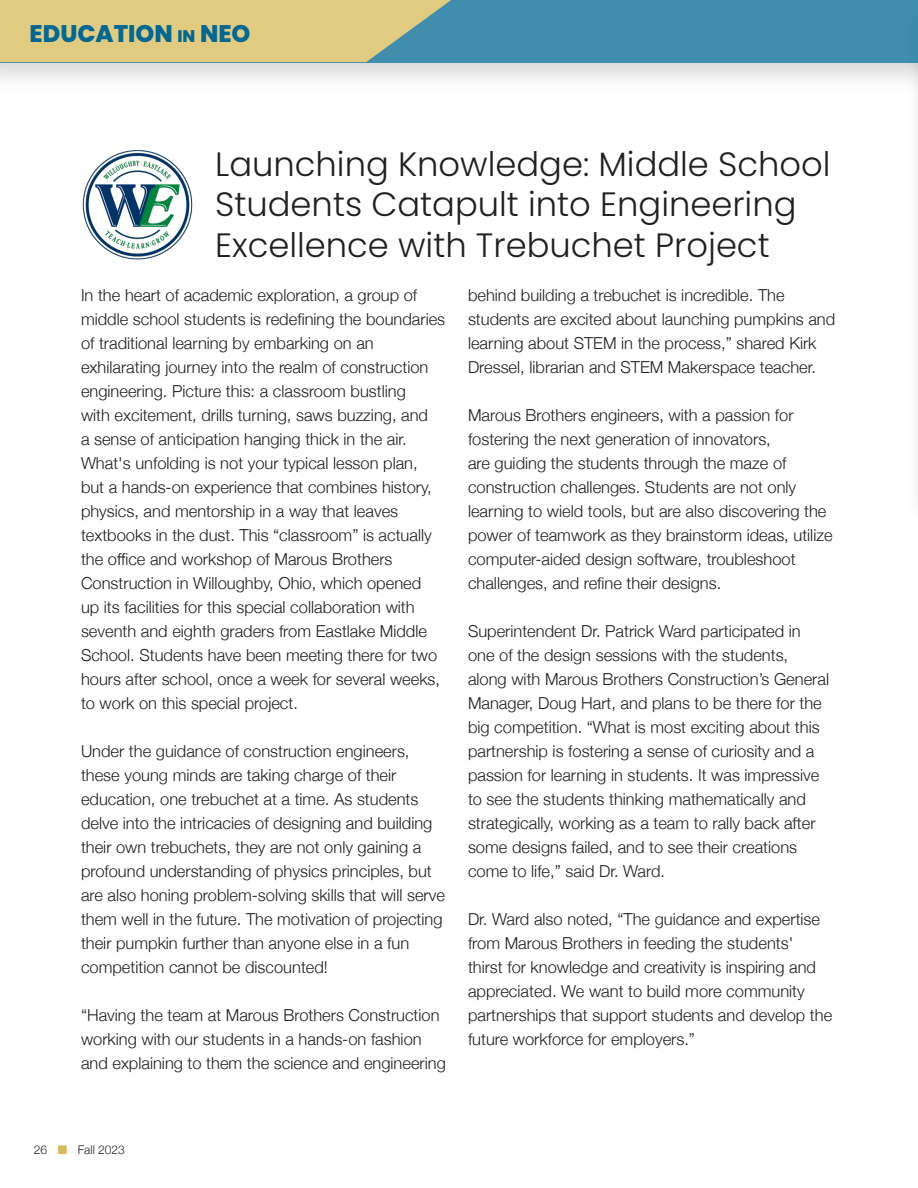
<style>
.page{position:relative;width:918px;height:1188px;background:#fff}
.page>*{position:absolute;margin:0;border:0;box-sizing:border-box;transform-origin:0 0}
.t1{font:300 33.75px/40.5px "Poppins";color:#231f20}
.t2{font:800 24px "Poppins";color:#006893}
.t3{font:300 16.5px/24px "Helvetica Neue";color:#231f20}
.t4{font:300 12px "Helvetica Neue";color:#231f20}
.s1{font-size:16.8px}
</style>
<div class="page">
<div style="left:905px;top:0;width:13px;height:535px;background:#fbfbfb"></div>
<hr style="left:917px;top:0;width:1px;height:503px;background:#d7ba57">
<div style="left:0;top:0;width:918px;height:94px;background:#231f20;opacity:.27"></div>
<div style="left:0;top:0;width:918px;height:62px;background:#408dae"></div>
<svg style="left:0;top:0;width:451px;height:62px;background:#d1c585"></svg>
<img style="left:82px;top:150px;width:111px;height:110px">
<p class="t2" style="left:30px;top:20px;width:222px">EDUCATION <span class="s1">in</span> NEO</p>
<p class="t1" style="left:215px;top:144px;width:617px">Launching Knowledge: Middle School<br>Students Catapult into Engineering<br>Excellence with Trebuchet Project</p>
<p class="t3" style="left:81px;top:282px;width:366px">In the heart of academic exploration, a group of middle school students is redefining the boundaries of traditional learning by embarking on an exhilarating journey into the realm of construction engineering. Picture this: a classroom bustling<br>with excitement, drills turning, saws buzzing, and<br>a sense of anticipation hanging thick in the air.<br>What's unfolding is not your typical lesson plan,<br>but a hands-on experience that combines history, physics, and mentorship in a way that leaves textbooks in the dust. This “classroom” is actually the office and workshop of Marous Brothers Construction in Willoughby, Ohio, which opened<br>up its facilities for this special collaboration with seventh and eighth graders from Eastlake Middle School. Students have been meeting there for two hours after school, once a week for several weeks, to work on this special project.</p>
<p class="t3" style="left:81px;top:738px;width:365px">Under the guidance of construction engineers, these young minds are taking charge of their education, one trebuchet at a time. As students delve into the intricacies of designing and building their own trebuchets, they are not only gaining a profound understanding of physics principles, but are also honing problem-solving skills that will serve them well in the future. The motivation of projecting their pumpkin further than anyone else in a fun competition cannot be discounted!</p>
<p class="t3" style="left:81px;top:1002px;width:366px">“Having the team at Marous Brothers Construction working with our students in a hands-on fashion and explaining to them the science and engineering</p>
<p class="t3" style="left:468px;top:282px;width:369px">behind building a trebuchet is incredible. The students are excited about launching pumpkins and learning about STEM in the process,” shared Kirk Dressel, librarian and STEM Makerspace teacher.</p>
<p class="t3" style="left:468px;top:402px;width:366px">Marous Brothers engineers, with a passion for fostering the next generation of innovators,<br>are guiding the students through the maze of construction challenges. Students are not only learning to wield tools, but are also discovering the power of teamwork as they brainstorm ideas, utilize computer-aided design software, troubleshoot challenges, and refine their designs.</p>
<p class="t3" style="left:468px;top:618px;width:363px">Superintendent Dr. Patrick Ward participated in one of the design sessions with the students, along with Marous Brothers Construction’s General Manager, Doug Hart, and plans to be there for the big competition. “What is most exciting about this partnership is fostering a sense of curiosity and a passion for learning in students. It was impressive to see the students thinking mathematically and strategically, working as a team to rally back after some designs failed, and to see their creations come to life,” said Dr. Ward.</p>
<p class="t3" style="left:468px;top:906px;width:366px">Dr. Ward also noted, “The guidance and expertise from Marous Brothers in feeding the students'<br>thirst for knowledge and creativity is inspiring and appreciated. We want to build more community partnerships that support students and develop the future workforce for employers.”</p>
<p class="t4" style="left:34px;top:1140px;width:15px">26</p>
<p class="t4" style="left:78px;top:1140px;width:49px">Fall 2023</p>
</div>
